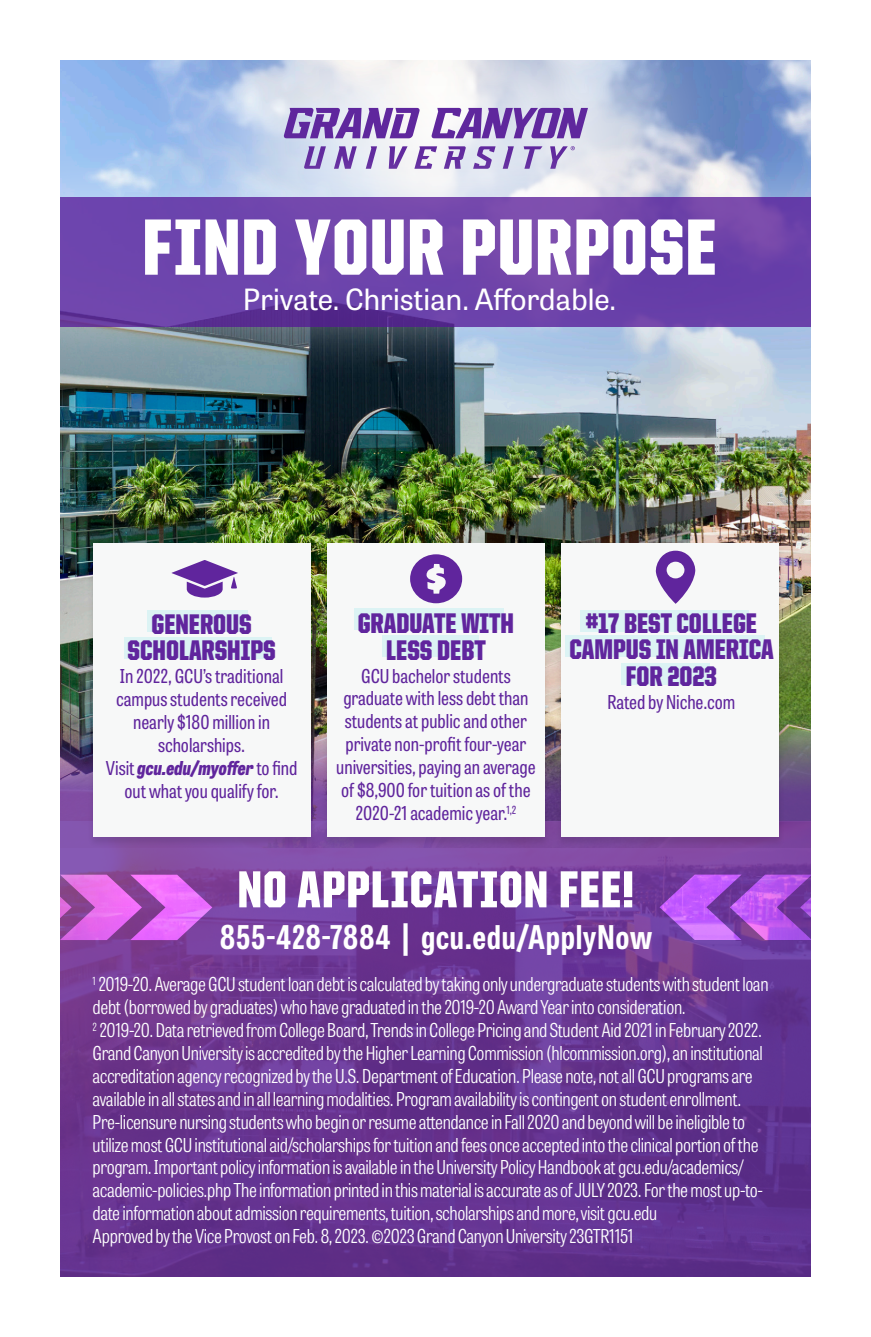
<style>
.page{position:relative;width:871px;height:1337px;background:#fff}
.page>*{position:absolute;margin:0;border:0;box-sizing:border-box;transform-origin:0 0}
.t1{font:900 80.1px "United Sans Cond";letter-spacing:.015em;color:#fff}
.t2{font:900 52.2px "United Sans Cond";letter-spacing:.02em;color:#fff}
.t3{font:700 32.62px "Tablet Gothic Condensed";letter-spacing:.02em;color:#fff}
.t4{font:29.25px "Tablet Gothic";color:#fff}
.t5{font:900 28.57px/26.6px "United Sans Cond";color:#60259d;text-align:center}
.t6{font:300 19.12px/22.9px "Tablet Gothic Condensed";letter-spacing:-.015em;color:#fff}
.t7{font:19.12px/22.9px "Tablet Gothic Condensed";color:#60259d;text-align:center}
.s1{font-weight:800;font-style:italic}
</style>
<div class="page">
<img style="left:61px;top:61px;width:749px;height:658px">
<svg style="left:128px;top:61px;width:636px;height:76px;background:#b4c5e2"></svg>
<svg style="left:284px;top:108px;width:136px;height:29px;background:#906ebc"></svg>
<svg style="left:431px;top:108px;width:157px;height:29px;background:#9473be"></svg>
<svg style="left:61px;top:719px;width:749px;height:557px;background:#683691"></svg>
<svg style="left:61px;top:874px;width:151px;height:66px;background:#c25cd0"></svg>
<svg style="left:659px;top:874px;width:151px;height:66px;background:#a250d3"></svg>
<div style="left:61px;top:137px;width:749px;height:249px;background:#fff;opacity:.52"></div>
<svg style="left:61px;top:197px;width:749px;height:130px;background:#6d43a9"></svg>
<div style="left:321px;top:543px;width:229px;height:305px;background:#000;opacity:.1"></div>
<div style="left:327px;top:544px;width:218px;height:293px;background:#f7f8f8"></div>
<div style="left:87px;top:543px;width:229px;height:305px;background:#000;opacity:.1"></div>
<div style="left:93px;top:544px;width:218px;height:293px;background:#f7f8f8"></div>
<div style="left:147px;top:610px;width:101px;height:21px;background:#dcf3f4"></div>
<div style="left:354px;top:609px;width:150px;height:21px;background:#dcf3f4"></div>
<div style="left:382px;top:635px;width:97px;height:22px;background:#dcf3f4"></div>
<div style="left:125px;top:637px;width:147px;height:21px;background:#dcf3f4"></div>
<svg style="left:410px;top:554px;width:52px;height:49px"></svg>
<svg style="left:171px;top:560px;width:67px;height:37px"></svg>
<div style="left:555px;top:543px;width:229px;height:305px;background:#000;opacity:.1"></div>
<div style="left:561px;top:544px;width:218px;height:293px;background:#f7f8f8"></div>
<div style="left:580px;top:610px;width:169px;height:22px;background:#dcf3f4"></div>
<div style="left:565px;top:635px;width:199px;height:21px;background:#dcf3f4"></div>
<div style="left:621px;top:663px;width:89px;height:22px;background:#dcf3f4"></div>
<svg style="left:655px;top:550px;width:40px;height:54px"></svg>
<p class="t1" style="left:142px;top:205px;width:576px">FIND YOUR PURPOSE</p>
<p class="t4" style="left:243px;top:279px;width:375px">Private. Christian. Affordable.</p>
<p class="t5" style="left:127px;top:610px;width:150px">GENEROUS<br>SCHOLARSHIPS</p>
<p class="t7" style="left:106px;top:664px;width:193px">In 2022, GCU’s traditional campus students received nearly $180 million in scholarships.<br>Visit <span class="s1">gcu.edu/myoffer</span> to find out what you qualify for.</p>
<p class="t5" style="left:358px;top:610px;width:158px">GRADUATE WITH<br>LESS DEBT</p>
<p class="t7" style="left:336px;top:663px;width:201px">GCU bachelor students graduate with less debt than students at public and other private non-profit four-year universities, paying an average of $8,900 for tuition as of the<br>2020-21 academic year.<sup>1,2</sup></p>
<p class="t5" style="left:569px;top:609px;width:206px">#17 BEST COLLEGE<br>CAMPUS IN AMERICA<br>FOR 2023</p>
<p class="t7" style="left:607px;top:689px;width:129px">Rated by Niche.com</p>
<p class="t2" style="left:237px;top:861px;width:398px">NO APPLICATION FEE!</p>
<p class="t3" style="left:220px;top:914px;width:434px">855-428-7884 | gcu.edu/ApplyNow</p>
<p class="t6" style="left:93px;top:972px;width:677px"><sup>1</sup> 2019-20. Average GCU student loan debt is calculated by taking only undergraduate students with student loan debt (borrowed by graduates) who have graduated in the 2019-20 Award Year into consideration.<br><sup>2</sup> 2019-20. Data retrieved from College Board, Trends in College Pricing and Student Aid 2021 in February 2022.<br>Grand Canyon University is accredited by the Higher Learning Commission (hlcommission.org), an institutional accreditation agency recognized by the U.S. Department of Education. Please note, not all GCU programs are available in all states and in all learning modalities. Program availability is contingent on student enrollment.<br>Pre-licensure nursing students who begin or resume attendance in Fall 2020 and beyond will be ineligible to utilize most GCU institutional aid/scholarships for tuition and fees once accepted into the clinical portion of the program. Important policy information is available in the University Policy Handbook at gcu.edu/academics/ academic-policies.php The information printed in this material is accurate as of JULY 2023. For the most up-to&shy;date information about admission requirements, tuition, scholarships and more, visit gcu.edu<br>Approved by the Vice Provost on Feb. 8, 2023. ©2023 Grand Canyon University 23GTR1151</p>
</div>
